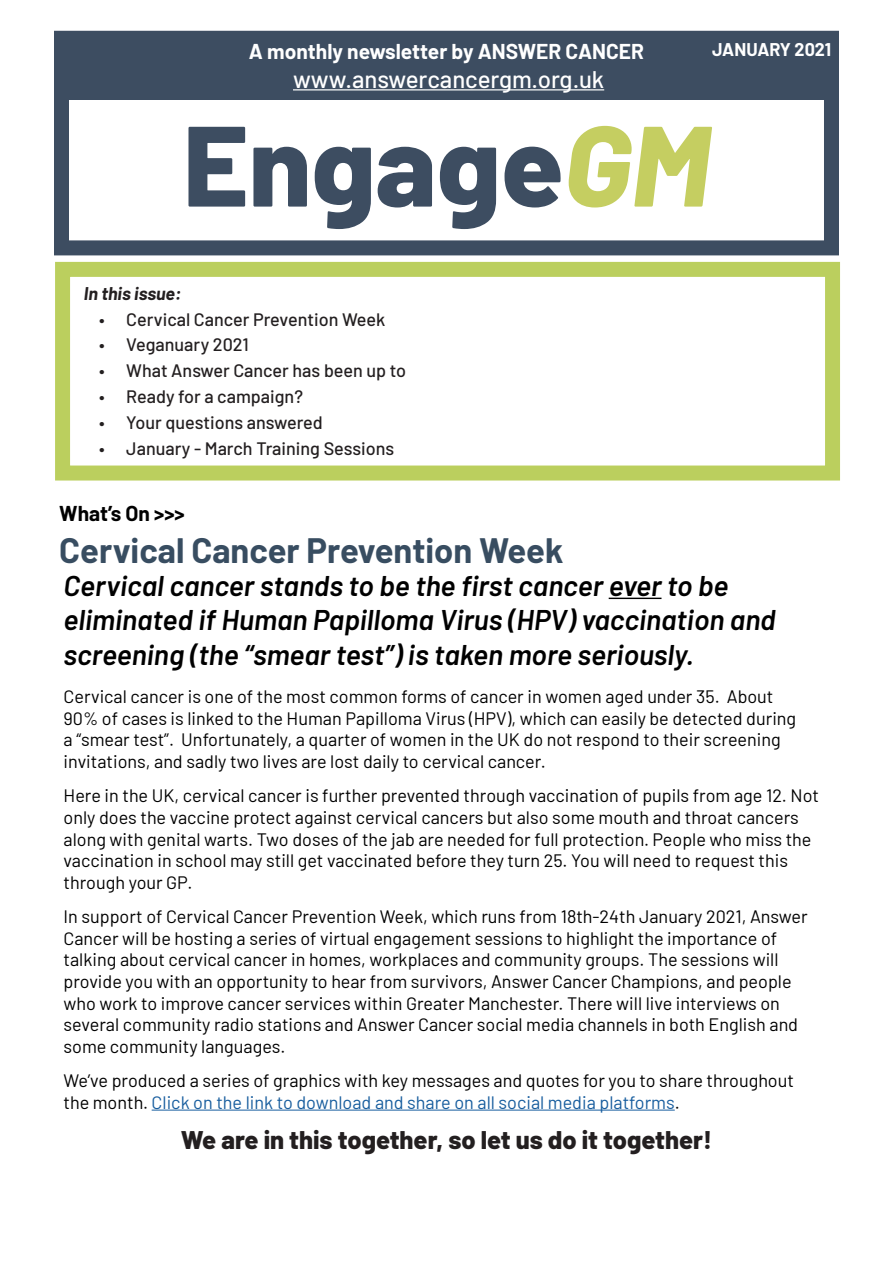
<style>
.page{position:relative;width:893px;height:1263px;background:#fff}
.page>*{position:absolute;margin:0;border:0;box-sizing:border-box;transform-origin:0 0}
.t1{font:800 114px "Barlow";color:#3d4d61}
.t2{font:700 34.5px "Barlow";color:#384d61}
.t3{font:italic 600 28.5px/34.2px "Barlow";color:#000}
.t4{font:800 25.5px "Barlow";color:#231f20}
.t5{font:500 24px "Barlow";color:#fff}
.t6{font:700 21px "Barlow";color:#fff}
.t7{font:700 21px "Barlow";color:#000}
.t8{font:18px/21.6px "Barlow";color:#000}
.t9{font:500 18px "Barlow";color:#231f20}
.t10{font:italic 700 18px "Barlow";color:#231f20}
.t11{font:700 18px "Barlow";color:#fff}
.s1{font-style:italic;color:#c5ce61}
.s2{color:#175d9e}
</style>
<div class="page">
<div style="left:55px;top:262px;width:785px;height:218px;border:15px solid #bbcf5e"></div>
<div style="left:54px;top:31px;width:785px;height:224px;border:15px solid #3d4d61"></div>
<div style="left:64px;top:38px;width:767px;height:62px;background:#3d4d61"></div>
<hr style="left:293px;top:89px;width:311px;height:1px;background:#fff">
<hr style="left:609px;top:598px;width:52px;height:1px;background:#000">
<hr style="left:152px;top:1110px;width:523px;height:1px;background:#175d9e">
<p class="t11" style="left:712px;top:36px;width:121px">JANUARY 2021</p>
<p class="t6" style="left:249px;top:36px;width:397px">A monthly newsletter by ANSWER CANCER</p>
<p class="t5" style="left:293px;top:62px;width:313px">www.answercancergm.org.uk</p>
<p class="t1" style="left:183px;top:80px;width:529px">Engage<span class="s1">GM</span></p>
<p class="t10" style="left:84px;top:280px;width:99px">In this issue:</p>
<p class="t9" style="left:99px;top:306px;width:288px">• Cervical Cancer Prevention Week</p>
<p class="t9" style="left:99px;top:332px;width:151px">• Veganuary 2021</p>
<p class="t9" style="left:99px;top:358px;width:308px">• What Answer Cancer has been up to</p>
<p class="t9" style="left:99px;top:383px;width:205px">• Ready for a campaign?</p>
<p class="t9" style="left:99px;top:409px;width:225px">• Your questions answered</p>
<p class="t9" style="left:99px;top:435px;width:296px">• January - March Training Sessions</p>
<p class="t7" style="left:59px;top:498px;width:127px">What’s On &gt;&gt;&gt;</p>
<p class="t2" style="left:59px;top:525px;width:506px">Cervical Cancer Prevention Week</p>
<p class="t3" style="left:64px;top:566px;width:714px">Cervical cancer stands to be the first cancer ever to be eliminated if Human Papilloma Virus (HPV) vaccination and screening (the “smear test”) is taken more seriously.</p>
<p class="t8" style="left:64px;top:684px;width:734px">Cervical cancer is one of the most common forms of cancer in women aged under 35. About 90% of cases is linked to the Human Papilloma Virus (HPV), which can easily be detected during a “smear test”. Unfortunately, a quarter of women in the UK do not respond to their screening invitations, and sadly two lives are lost daily to cervical cancer.</p>
<p class="t8" style="left:64px;top:784px;width:757px">Here in the UK, cervical cancer is further prevented through vaccination of pupils from age 12. Not only does the vaccine protect against cervical cancers but also some mouth and throat cancers along with genital warts. Two doses of the jab are needed for full protection. People who miss the vaccination in school may still get vaccinated before they turn 25. You will need to request this through your GP.</p>
<p class="t8" style="left:64px;top:904px;width:745px">In support of Cervical Cancer Prevention Week, which runs from 18th-24th January 2021, Answer Cancer will be hosting a series of virtual engagement sessions to highlight the importance of talking about cervical cancer in homes, workplaces and community groups. The sessions will provide you with an opportunity to hear from survivors, Answer Cancer Champions, and people who work to improve cancer services within Greater Manchester. There will live interviews on several community radio stations and Answer Cancer social media channels in both English and some community languages.</p>
<p class="t8" style="left:64px;top:1068px;width:732px">We’ve produced a series of graphics with key messages and quotes for you to share throughout the month. <span class="s2">Click on the link to download and share on all social media platforms</span>.</p>
<p class="t4" style="left:181px;top:1121px;width:533px">We are in this together, so let us do it together!</p>
</div>
